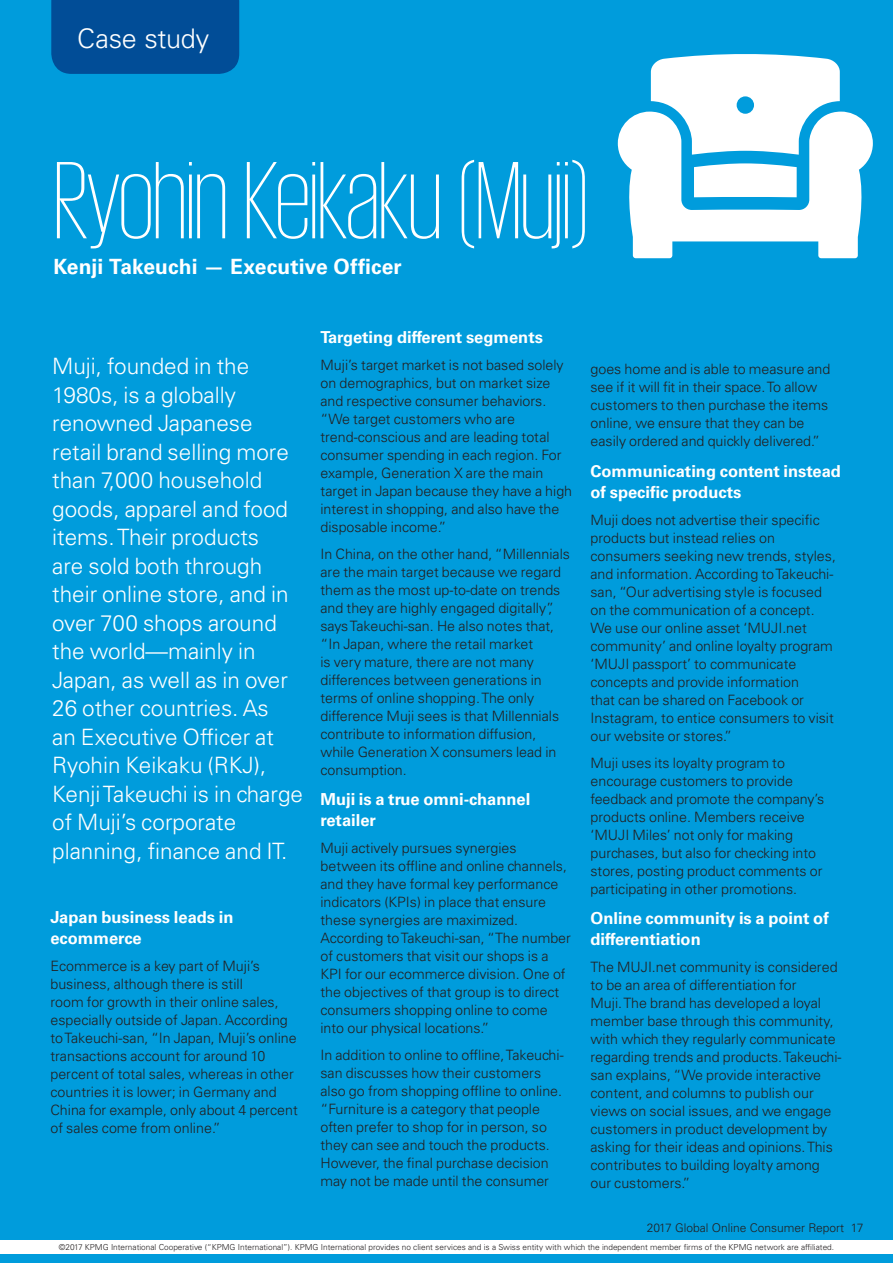
<style>
.page{position:relative;width:893px;height:1263px;background:#009cdc}
.page>*{position:absolute;margin:0;border:0;box-sizing:border-box;transform-origin:0 0}
.t1{font:200 112.5px "KPMG";letter-spacing:-.015em;color:#fff}
.t2{font:300 27px "Univers LT Std";letter-spacing:-.01em;color:#fff}
.t3{font:300 22.5px/28.5px "Univers LT Std";color:#fff}
.t4{font:700 21px "Univers LT Std";letter-spacing:.005em;color:#fff}
.t5{font:700 16.5px/21px "Univers LT Std";color:#fff}
.t6{font:300 14.25px/18px "Univers LT Std";color:#231f20}
.t7{font:300 12px "Univers LT Std";color:#231f20}
.t8{font:300 8.25px "Univers LT Std";color:#231f20}
</style>
<div class="page">
<div style="left:51px;top:0;width:188px;height:74px;background:#014d97"></div>
<svg style="left:618px;top:54px;width:255px;height:204px"></svg>
<div style="left:0;top:1240px;width:893px;height:14px;background:#fff"></div>
<h2 class="t2" style="left:77px;top:22px;width:134px">Case study</h2>
<h1 class="t1" style="left:53px;top:147px;width:537px">Ryohin Keikaku (Muji)</h1>
<h3 class="t4" style="left:53px;top:255px;width:350px">Kenji Takeuchi — Executive Officer</h3>
<p class="t3" style="left:52px;top:352px;width:252px">Muji, founded in the<br>1980s, is a globally renowned Japanese retail brand selling more than 7,000 household goods, apparel and food items. Their products<br>are sold both through their online store, and in over 700 shops around the world—mainly in<br>Japan, as well as in over<br>26 other countries. As<br>an Executive Officer at<br>Ryohin Keikaku (RKJ),<br>Kenji Takeuchi is in charge of Muji’s corporate planning, finance and IT.</p>
<p class="t5" style="left:50px;top:906px;width:185px">Japan business leads in ecommerce</p>
<p class="t6" style="left:50px;top:956px;width:249px">Ecommerce is a key part of Muji’s business, although there is still<br>room for growth in their online sales, especially outside of Japan. According to Takeuchi-san, “In Japan, Muji’s online transactions account for around 10 percent of total sales, whereas in other countries it is lower; in Germany and China for example, only about 4 percent of sales come from online.”</p>
<p class="t5" style="left:320px;top:326px;width:224px">Targeting different segments</p>
<p class="t6" style="left:320px;top:356px;width:253px">Muji’s target market is not based solely on demographics, but on market size and respective consumer behaviors. “We target customers who are trend-conscious and are leading total consumer spending in each region. For example, Generation X are the main target in Japan because they have a high interest in shopping, and also have the disposable income.”</p>
<p class="t6" style="left:320px;top:545px;width:251px">In China, on the other hand, “Millennials are the main target because we regard them as the most up-to-date on trends and they are highly engaged digitally”, says Takeuchi-san. He also notes that, “In Japan, where the retail market<br>is very mature, there are not many differences between generations in terms of online shopping. The only difference Muji sees is that Millennials contribute to information diffusion, while Generation X consumers lead in consumption.</p>
<p class="t5" style="left:320px;top:788px;width:211px">Muji is a true omni-channel retailer</p>
<p class="t6" style="left:320px;top:839px;width:252px">Muji actively pursues synergies between its offline and online channels, and they have formal key performance indicators (KPIs) in place that ensure these synergies are maximized.<br>According to Takeuchi-san, “The number of customers that visit our shops is a KPI for our ecommerce division. One of the objectives of that group is to direct consumers shopping online to come into our physical locations.”</p>
<p class="t6" style="left:320px;top:1046px;width:245px">In addition to online to offline, Takeuchi&shy;san discusses how their customers also go from shopping offline to online. “Furniture is a category that people often prefer to shop for in person, so they can see and touch the products.<br>However, the final purchase decision may not be made until the consumer</p>
<p class="t6" style="left:590px;top:360px;width:241px">goes home and is able to measure and see if it will fit in their space. To allow customers to then purchase the items online, we ensure that they can be easily ordered and quickly delivered.”</p>
<p class="t5" style="left:590px;top:460px;width:252px">Communicating content instead of specific products</p>
<p class="t6" style="left:590px;top:510px;width:247px">Muji does not advertise their specific products but instead relies on consumers seeking new trends, styles, and information. According to Takeuchi&shy;san, “Our advertising style is focused on the communication of a concept.<br>We use our online asset ‘MUJI.net community’ and online loyalty program ‘MUJI passport’ to communicate concepts and provide information<br>that can be shared on Facebook or Instagram, to entice consumers to visit our website or stores.”</p>
<p class="t6" style="left:590px;top:753px;width:235px">Muji uses its loyalty program to encourage customers to provide feedback and promote the company’s products online. Members receive ‘MUJI Miles’ not only for making purchases, but also for checking into stores, posting product comments or participating in other promotions.</p>
<p class="t5" style="left:590px;top:907px;width:240px">Online community is a point of differentiation</p>
<p class="t6" style="left:590px;top:957px;width:252px">The MUJI.net community is considered to be an area of differentiation for<br>Muji. The brand has developed a loyal member base through this community, with which they regularly communicate regarding trends and products. Takeuchi&shy;san explains, “We provide interactive content, and columns to publish our views on social issues, and we engage customers in product development by asking for their ideas and opinions. This contributes to building loyalty among our customers.”</p>
<p class="t7" style="left:647px;top:1221px;width:218px">2017 Global Online Consumer Report 17</p>
<p class="t8" style="left:59px;top:1242px;width:777px">©2017 KPMG International Cooperative (“KPMG International”). KPMG International provides no client services and is a Swiss entity with which the independent member firms of the KPMG network are affiliated.</p>
</div>
